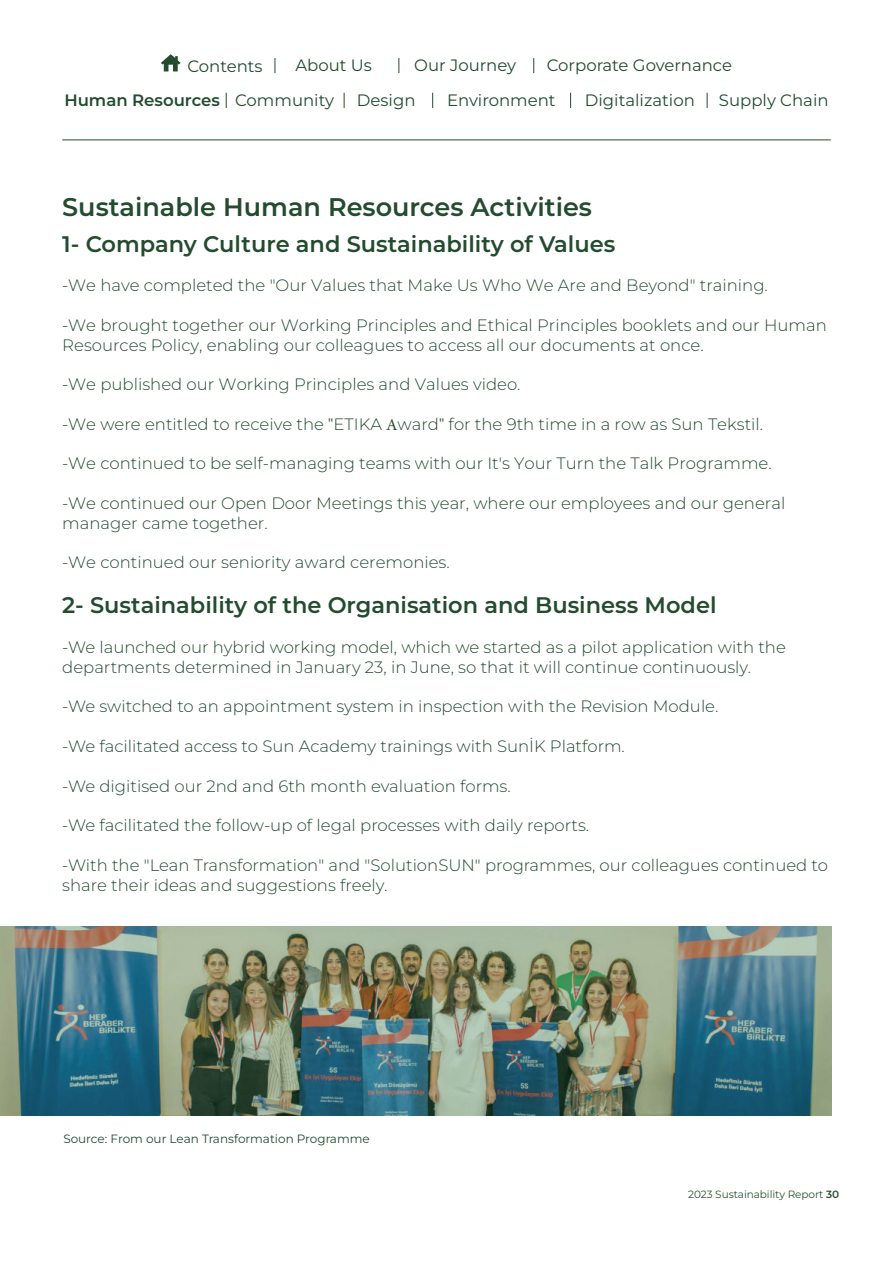
<style>
.page{position:relative;width:893px;height:1263px;background:#fff}
.page>*{position:absolute;margin:0;border:0;box-sizing:border-box;transform-origin:0 0}
.t1{font:600 25.5px "Montserrat";color:#234c2f}
.t2{font:600 22.5px "Montserrat";color:#234c2f}
.t3{font:100 16.5px/19.8px "Montserrat";color:#234c2f}
.t4{font:100 12px "Montserrat";color:#234c2f}
.t5{font:10.5px "Montserrat";letter-spacing:-.005em;color:#285431}
.s1{font-weight:600}
.s2{font-family:"Minion Pro";font-weight:400}
</style>
<div class="page">
<img style="left:0;top:926px;width:832px;height:189px">
<svg style="left:161px;top:54px;width:20px;height:17px"></svg>
<hr style="left:62px;top:140px;width:769px;height:1px;background:#234c2f">
<p class="t3" style="left:64px;top:49px;width:309px;line-height:35.1px;text-indent:231px">About Us<br><span class="s1">Human Resources</span> Community</p>
<p class="t3" style="left:187px;top:58px;width:77px">Contents</p>
<p class="t3" style="left:547px;top:56px;width:187px">Corporate Governance</p>
<p class="t3" style="left:414px;top:56px;width:103px">Our Journey</p>
<p class="t3" style="left:357px;top:89px;width:60px">Design</p>
<p class="t3" style="left:447px;top:89px;width:110px">Environment</p>
<p class="t3" style="left:585px;top:89px;width:111px">Digitalization</p>
<p class="t3" style="left:719px;top:89px;width:111px">Supply Chain</p>
<h1 class="t1" style="left:62px;top:190px;width:531px">Sustainable Human Resources Activities</h1>
<h2 class="t2" style="left:62px;top:229px;width:554px">1- Company Culture and Sustainability of Values</h2>
<p class="t3" style="left:62px;top:275px;width:707px">-We have completed the "Our Values that Make Us Who We Are and Beyond" training.</p>
<p class="t3" style="left:62px;top:315px;width:766px">-We brought together our Working Principles and Ethical Principles booklets and our Human<br>Resources Policy, enabling our colleagues to access all our documents at once.</p>
<p class="t3" style="left:62px;top:374px;width:460px">-We published our Working Principles and Values video.</p>
<p class="t3" style="left:62px;top:414px;width:702px">-We were entitled to receive the <span class="s2">"</span>ETIKA <span class="s2">A</span>ward<span class="s2">"</span> for the 9th time in a row as Sun Tekstil.</p>
<p class="t3" style="left:62px;top:453px;width:711px">-We continued to be self-managing teams with our It's Your Turn the Talk Programme.</p>
<p class="t3" style="left:62px;top:493px;width:725px">-We continued our Open Door Meetings this year, where our employees and our general manager came together.</p>
<p class="t3" style="left:62px;top:552px;width:389px">-We continued our seniority award ceremonies.</p>
<h2 class="t2" style="left:62px;top:590px;width:656px">2- Sustainability of the Organisation and Business Model</h2>
<p class="t3" style="left:62px;top:637px;width:725px">-We launched our hybrid working model, which we started as a pilot application with the departments determined in January 23, in June, so that it will continue continuously.</p>
<p class="t3" style="left:62px;top:696px;width:658px">-We switched to an appointment system in inspection with the Revision Module.</p>
<p class="t3" style="left:62px;top:736px;width:564px">-We facilitated access to Sun Academy trainings with SunİK Platform.</p>
<p class="t3" style="left:62px;top:775px;width:450px">-We digitised our 2nd and 6th month evaluation forms.</p>
<p class="t3" style="left:62px;top:815px;width:528px">-We facilitated the follow-up of legal processes with daily reports.</p>
<p class="t3" style="left:62px;top:855px;width:767px">-With the "Lean Transformation" and "SolutionSUN" programmes, our colleagues continued to share their ideas and suggestions freely.</p>
<p class="t4" style="left:63px;top:1130px;width:308px">Source: From our Lean Transformation Programme</p>
<p class="t5" style="left:688px;top:1188px;width:153px">2023 Sustainability Report <span class="s1">30</span></p>
</div>
